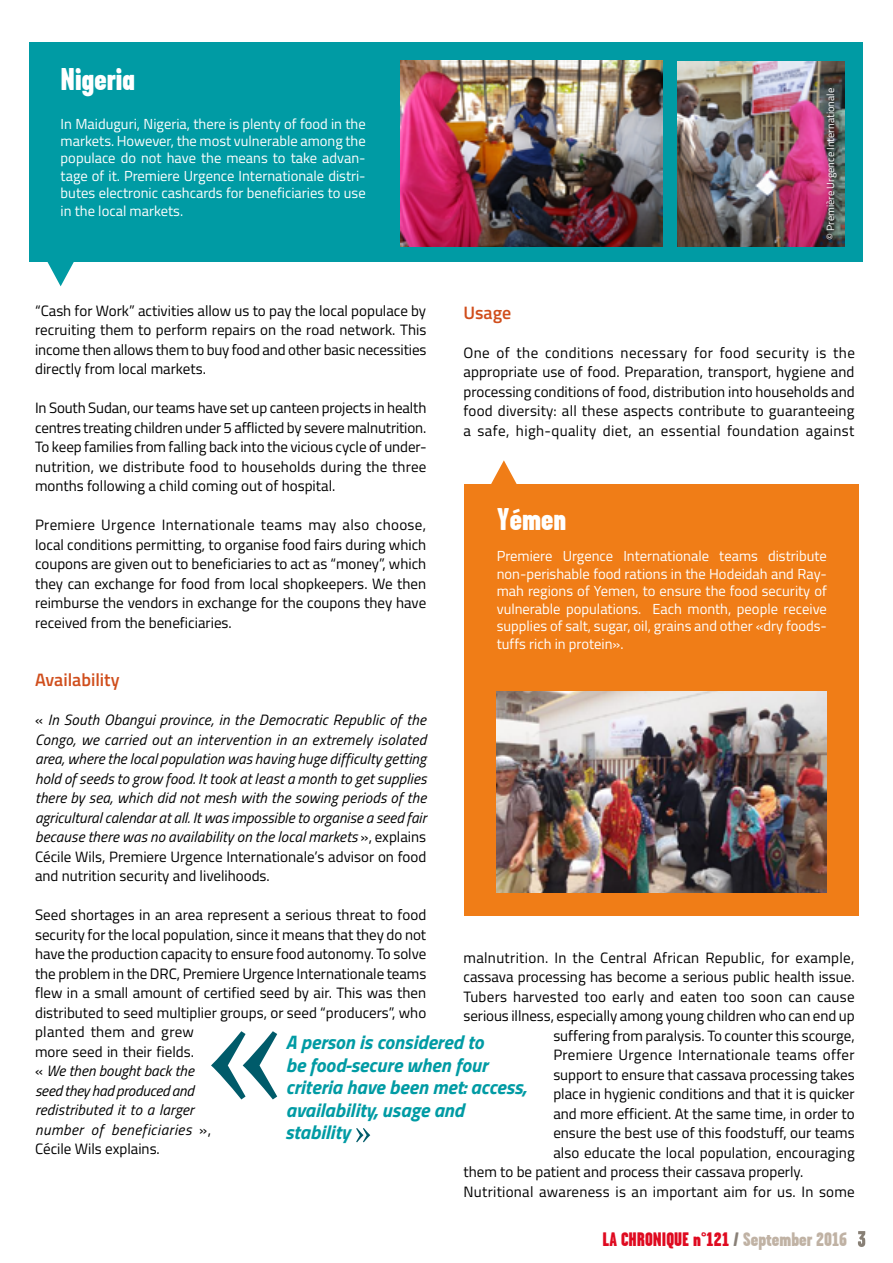
<style>
.page{position:relative;width:893px;height:1263px;background:#fff}
.page>*{position:absolute;margin:0;border:0;box-sizing:border-box;transform-origin:0 0}
.t1{font:900 31.5px "Garage Gothic";color:#fff}
.t2{font:italic 700 19.5px/22.5px "Titillium Web";color:#009ba4}
.t3{font:900 19.5px "Garage Gothic";color:#df0a20}
.t4{font:600 18px "Titillium Web";color:#d04e1c}
.t5{font:15px/19.5px "Titillium Web";color:#000;text-align:justify}
.t6{font:italic 15px/19.5px "Titillium Web";letter-spacing:.01em;color:#000;text-align:justify}
.t7{font:15px "Titillium Web";letter-spacing:.02em;color:#000}
.t8{font:14.55px/17.4px "Titillium Web";color:#fff;text-align:justify}
.t9{font:10.5px "Titillium Web";color:#fff}
.s1{font-style:normal}
.s2{font-style:italic}
.s3{color:#898077}
.s4{color:#c0b2a4}
</style>
<div class="page">
<div style="left:30px;top:43px;width:833px;height:219px;background:#009ba4"></div>
<svg style="left:47px;top:262px;width:27px;height:24px"></svg>
<svg style="left:211px;top:1031px;width:66px;height:68px"></svg>
<svg style="left:356px;top:1128px;width:14px;height:14px"></svg>
<img style="left:401px;top:60px;width:261px;height:187px">
<img style="left:677px;top:61px;width:167px;height:186px">
<svg style="left:858px;top:1231px;width:7px;height:16px"></svg>
<div style="left:826px;top:87px;width:15px;height:156px;background:#000;opacity:.5"></div>
<div style="left:465px;top:484px;width:394px;height:431px;background:#f07d17"></div>
<img style="left:497px;top:692px;width:330px;height:200px">
<svg style="left:491px;top:460px;width:26px;height:24px"></svg>
<h1 class="t1" style="left:61px;top:62px;width:76px">Nigeria</h1>
<p class="t8" style="left:61px;top:114px;width:307px">In Maiduguri, Nigeria, there is plenty of food in the markets. However, the most vulnerable among the populace do not have the means to take advan&shy;tage of it. Premiere Urgence Internationale distri&shy;butes electronic cashcards for beneficiaries to use in the local markets.</p>
<p class="t5" style="left:35px;top:300px;width:393px">“Cash for Work” activities allow us to pay the local populace by recruiting them to perform repairs on the road network. This income then allows them to buy food and other basic necessities directly from local markets.</p>
<p class="t5" style="left:35px;top:397px;width:393px">In South Sudan, our teams have set up canteen projects in health centres treating children under 5 afflicted by severe malnutrition.<br>To keep families from falling back into the vicious cycle of under&shy;nutrition, we distribute food to households during the three months following a child coming out of hospital.</p>
<p class="t5" style="left:35px;top:514px;width:393px">Premiere Urgence Internationale teams may also choose, local conditions permitting, to organise food fairs during which coupons are given out to beneficiaries to act as “money”, which they can exchange for food from local shopkeepers. We then reimburse the vendors in exchange for the coupons they have received from the beneficiaries.</p>
<p class="t9" style="left:823px;top:240px;width:154px;rotate:-90deg">© Première Urgence Internationale</p>
<p class="t4" style="left:463px;top:299px;width:49px">Usage</p>
<p class="t5" style="left:463px;top:342px;width:393px">One of the conditions necessary for food security is the appropriate use of food. Preparation, transport, hygiene and processing conditions of food, distribution into households and food diversity: all these aspects contribute to guaranteeing a safe, high-quality diet, an essential foundation against</p>
<h1 class="t1" style="left:497px;top:502px;width:71px">Yémen</h1>
<p class="t8" style="left:497px;top:547px;width:332px">Premiere Urgence Internationale teams distribute non-perishable food rations in the Hodeidah and Ray&shy;mah regions of Yemen, to ensure the food security of vulnerable populations. Each month, people receive supplies of salt, sugar, oil, grains and other «dry foods&shy;tuffs rich in protein».</p>
<p class="t4" style="left:35px;top:666px;width:86px">Availability</p>
<p class="t6" style="left:35px;top:709px;width:393px"><span class="s1">«</span> In South Obangui province, in the Democratic Republic of the Congo, we carried out an intervention in an extremely isolated area, where the local population was having huge difficulty getting hold of seeds to grow food. It took at least a month to get supplies there by sea, which did not mesh with the sowing periods of the agricultural calendar at all. It was impossible to organise a seed fair because there was no availability on the local markets <span class="s1">», explains Cécile Wils, Premiere Urgence Internationale’s advisor on food and nutrition security and livelihoods.</span></p>
<p class="t5" style="left:35px;top:904px;width:393px;text-align:left">Seed shortages in an area represent a serious threat to food security for the local population, since it means that they do not have the production capacity to ensure food autonomy. To solve the problem in the DRC, Premiere Urgence Internationale teams flew in a small amount of certified seed by air. This was then distributed to seed multiplier groups, or seed “producers”, who planted them and grew<br>more seed in their fields.<br>« <span class="s2">We then bought back the<br>seed they had produced and<br>redistributed it to a larger<br>number of beneficiaries</span> »,<br>Cécile Wils explains.</p>
<p class="t7" style="left:463px;top:946px;width:392px">malnutrition. In the Central African Republic, for example,</p>
<p class="t5" style="left:463px;top:966px;width:393px">cassava processing has become a serious public health issue.</p>
<p class="t7" style="left:463px;top:985px;width:393px">Tubers harvested too early and eaten too soon can cause</p>
<p class="t5" style="left:463px;top:1005px;width:393px">serious illness, especially among young children who can end up</p>
<p class="t5" style="left:553px;top:1025px;width:303px">suffering from paralysis. To counter this scourge,</p>
<p class="t7" style="left:553px;top:1044px;width:303px">Premiere Urgence Internationale teams offer</p>
<p class="t5" style="left:553px;top:1064px;width:303px">support to ensure that cassava processing takes</p>
<p class="t5" style="left:553px;top:1083px;width:303px">place in hygienic conditions and that it is quicker</p>
<p class="t5" style="left:553px;top:1103px;width:303px">and more efficient. At the same time, in order to</p>
<p class="t5" style="left:553px;top:1122px;width:303px">ensure the best use of this foodstuff, our teams</p>
<p class="t5" style="left:553px;top:1142px;width:303px">also educate the local population, encouraging</p>
<p class="t5" style="left:463px;top:1161px;width:342px">them to be patient and process their cassava properly.</p>
<p class="t7" style="left:463px;top:1180px;width:393px">Nutritional awareness is an important aim for us. In some</p>
<h2 class="t2" style="left:285px;top:1030px;width:243px">A person is considered to<br>be food-secure when four criteria have been met: access, availability, usage and stability</h2>
<h2 class="t3" style="left:602px;top:1228px;width:246px">LA CHRONIQUE n°121 <span class="s3">/</span> <span class="s4">September 2016</span></h2>
</div>
